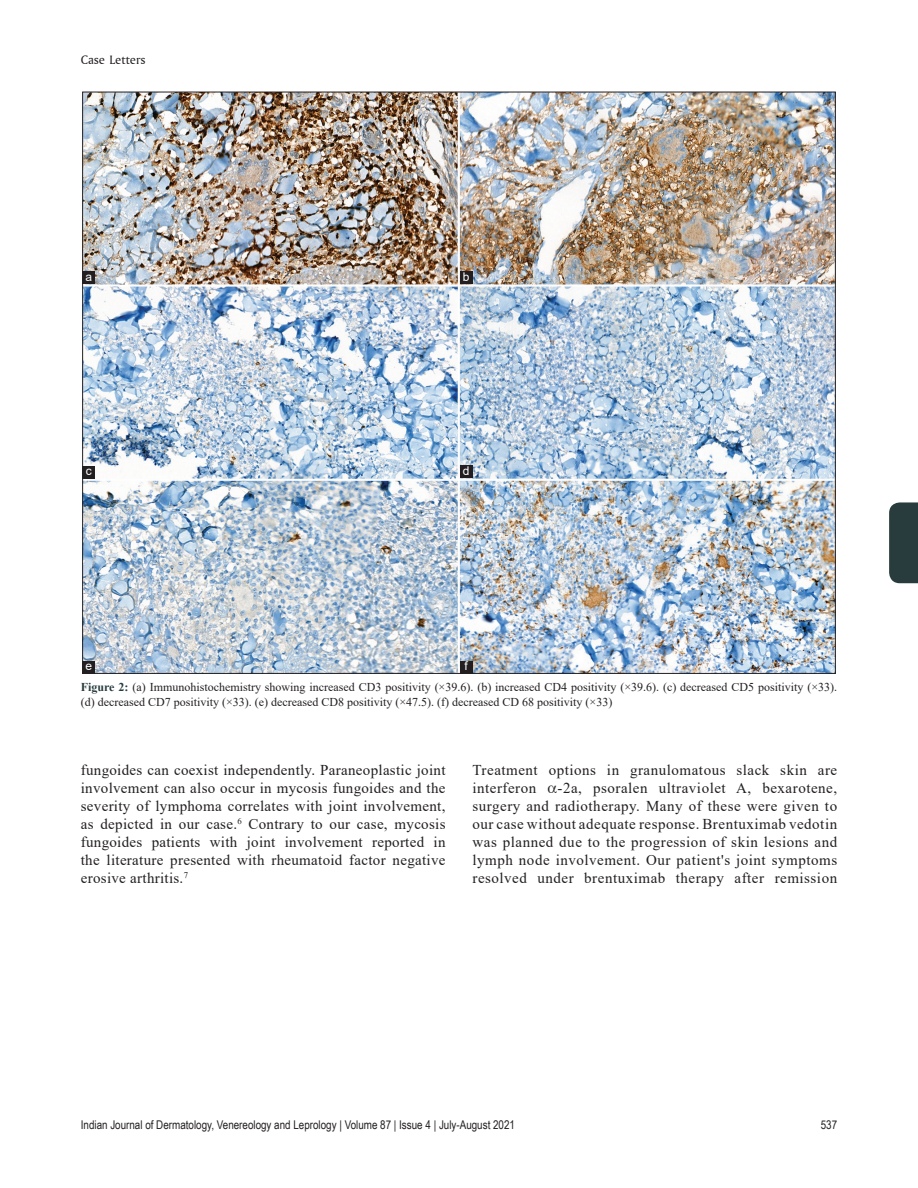
<style>
.page{position:relative;width:918px;height:1188px;background:#fff}
.page>*{position:absolute;margin:0;border:0;box-sizing:border-box;transform-origin:0 0}
.TX{font:15px/18px "Times New Roman";letter-spacing:.035em;color:#231f20;text-align:justify}
.t1{font:12.75px "Amerigo BT Roman A";color:#231f20}
.FGC{font:12px/14.4px "Times New Roman";color:#231f20}
.t2{font:12px "Arial Narrow";color:#231f20}
.LABEL{font:12px "Arial";color:#fff}
.s1{font-weight:700;color:#283c3d}
</style>
<div class="page">
<div style="left:889px;top:502px;width:29px;height:81px;background:#283c3d"></div>
<img style="left:84px;top:94px;width:750px;height:578px">
<div style="left:82px;top:272px;width:13px;height:12px;background:#231f20"></div>
<div style="left:460px;top:272px;width:13px;height:12px;background:#231f20"></div>
<div style="left:460px;top:466px;width:13px;height:12px;background:#231f20"></div>
<div style="left:460px;top:661px;width:13px;height:13px;background:#231f20"></div>
<div style="left:82px;top:661px;width:13px;height:13px;background:#231f20"></div>
<div style="left:82px;top:466px;width:13px;height:12px;background:#231f20"></div>
<p class="t1" style="left:81px;top:52px;width:66px">Case Letters</p>
<p class="LABEL" style="left:85px;top:269px;width:8px">a</p>
<p class="LABEL" style="left:463px;top:269px;width:8px">b</p>
<p class="LABEL" style="left:86px;top:463px;width:7px">c</p>
<p class="LABEL" style="left:463px;top:463px;width:8px">d</p>
<p class="LABEL" style="left:85px;top:658px;width:8px">e</p>
<p class="LABEL" style="left:465px;top:658px;width:5px">f</p>
<p class="FGC" style="left:81px;top:680px;width:758px"><span class="s1">Figure 2:</span> (a) Immunohistochemistry showing increased CD3 positivity (×39.6). (b) increased CD4 positivity (×39.6). (c) decreased CD5 positivity (×33). (d) decreased CD7 positivity (×33). (e) decreased CD8 positivity (×47.5). (f) decreased CD 68 positivity (×33)</p>
<p class="TX" style="left:81px;top:761px;width:366px">fungoides can coexist independently. Paraneoplastic joint involvement can also occur in mycosis fungoides and the severity of lymphoma correlates with joint involvement, as depicted in our case.<sup>6</sup> Contrary to our case, mycosis fungoides patients with joint involvement reported in the literature presented with rheumatoid factor negative erosive arthritis.<sup>7</sup></p>
<p class="TX" style="left:472px;top:761px;width:366px">Treatment options in granulomatous slack skin are interferon</p>
<p class="TX" style="left:472px;top:779px;width:366px;text-indent:85px">-2a, psoralen ultraviolet A, bexarotene, surgery and radiotherapy. Many of these were given to our case without adequate response. Brentuximab vedotin was planned due to the progression of skin lesions and lymph node involvement. Our patient's joint symptoms resolved under brentuximab therapy after remission</p>
<p class="t2" style="left:81px;top:1116px;width:436px">Indian Journal of Dermatology, Venereology and Leprology | Volume 87 | Issue 4 | July-August 2021</p>
<p class="t2" style="left:821px;top:1116px;width:18px">537</p>
</div>
